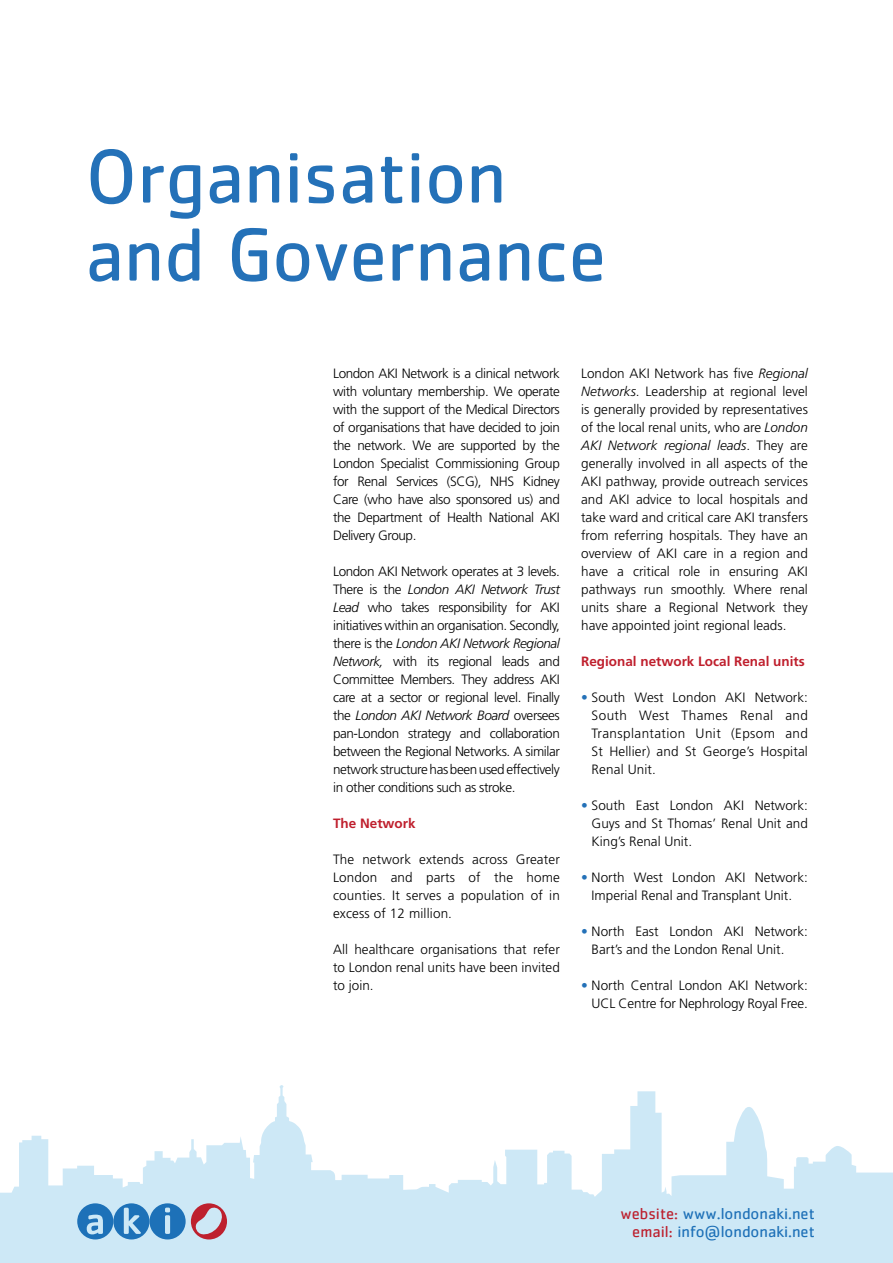
<style>
.page{position:relative;width:893px;height:1263px;background:#fff}
.page>*{position:absolute;margin:0;border:0;box-sizing:border-box;transform-origin:0 0}
.t1{font:78px/78px "Cachet";letter-spacing:-.005em;color:#2471b8}
.t2{font:16.5px/18px "Cachet";color:#1f71b8;text-align:right}
.t3{font:300 13.5px/18px "Frutiger";color:#000;text-align:justify}
.t4{font:700 13.5px "Frutiger";color:#bf1f2d}
.s1{font-style:italic}
.s2{color:#2471b8}
.s3{color:#be202e}
</style>
<div class="page">
<svg style="left:0;top:1085px;width:892px;height:178px;fill:#cde8f6"></svg>
<svg style="left:77px;top:1203px;width:150px;height:36px;background:#799bc4"></svg>
<svg style="left:892px;top:1172px;width:1px;height:91px"></svg>
<h1 class="t1" style="left:85px;top:136px;width:523px">Organisation and Governance</h1>
<p class="t3" style="left:333px;top:364px;width:228px">London AKI Network is a clinical network with voluntary membership. We operate with the support of the Medical Directors of organisations that have decided to join the network. We are supported by the London Specialist Commissioning Group for Renal Services (SCG), NHS Kidney Care (who have also sponsored us) and the Department of Health National AKI Delivery Group.</p>
<p class="t3" style="left:333px;top:562px;width:228px">London AKI Network operates at 3 levels.<br>There is the <span class="s1">London AKI Network Trust Lead</span> who takes responsibility for AKI initiatives within an organisation. Secondly, there is the <span class="s1">London AKI Network Regional Network,</span> with its regional leads and Committee Members. They address AKI care at a sector or regional level. Finally the <span class="s1">London AKI Network Board</span> oversees pan-London strategy and collaboration between the Regional Networks. A similar network structure has been used effectively in other conditions such as stroke.</p>
<p class="t4" style="left:333px;top:815px;width:84px">The Network</p>
<p class="t3" style="left:333px;top:850px;width:228px">The network extends across Greater London and parts of the home counties. It serves a population of in excess of 12 million.</p>
<p class="t3" style="left:333px;top:940px;width:228px">All healthcare organisations that refer to London renal units have been invited to join.</p>
<p class="t3" style="left:581px;top:364px;width:228px">London AKI Network has five <span class="s1">Regional Networks</span>. Leadership at regional level is generally provided by representatives of the local renal units, who are <span class="s1">London AKI Network regional leads</span>. They are generally involved in all aspects of the AKI pathway, provide outreach services and AKI advice to local hospitals and take ward and critical care AKI transfers from referring hospitals. They have an overview of AKI care in a region and have a critical role in ensuring AKI pathways run smoothly. Where renal units share a Regional Network they have appointed joint regional leads.</p>
<p class="t4" style="left:581px;top:653px;width:225px">Regional network Local Renal units</p>
<p class="t3" style="left:592px;top:688px;width:218px;text-indent:-11px"><span class="s2">•</span> South West London AKI Network:<br>South West Thames Renal and Transplantation Unit (Epsom and St Hellier) and St George’s Hospital Renal Unit.</p>
<p class="t3" style="left:592px;top:796px;width:218px;text-indent:-11px"><span class="s2">•</span> South East London AKI Network:<br>Guys and St Thomas’ Renal Unit and King’s Renal Unit.</p>
<p class="t3" style="left:581px;top:868px;width:228px;text-align:center"><span class="s2">•</span> North West London AKI Network:<br>Imperial Renal and Transplant Unit.</p>
<p class="t3" style="left:592px;top:922px;width:218px;text-indent:-11px"><span class="s2">•</span> North East London AKI Network:<br>Bart’s and the London Renal Unit.</p>
<p class="t3" style="left:581px;top:976px;width:228px;text-align:right"><span class="s2">•</span> North Central London AKI Network:<br>UCL Centre for Nephrology Royal Free.</p>
<p class="t2" style="left:620px;top:1204px;width:196px"><span class="s3">website:</span> www.londonaki.net <span class="s3">email:</span> info@londonaki.net</p>
</div>
